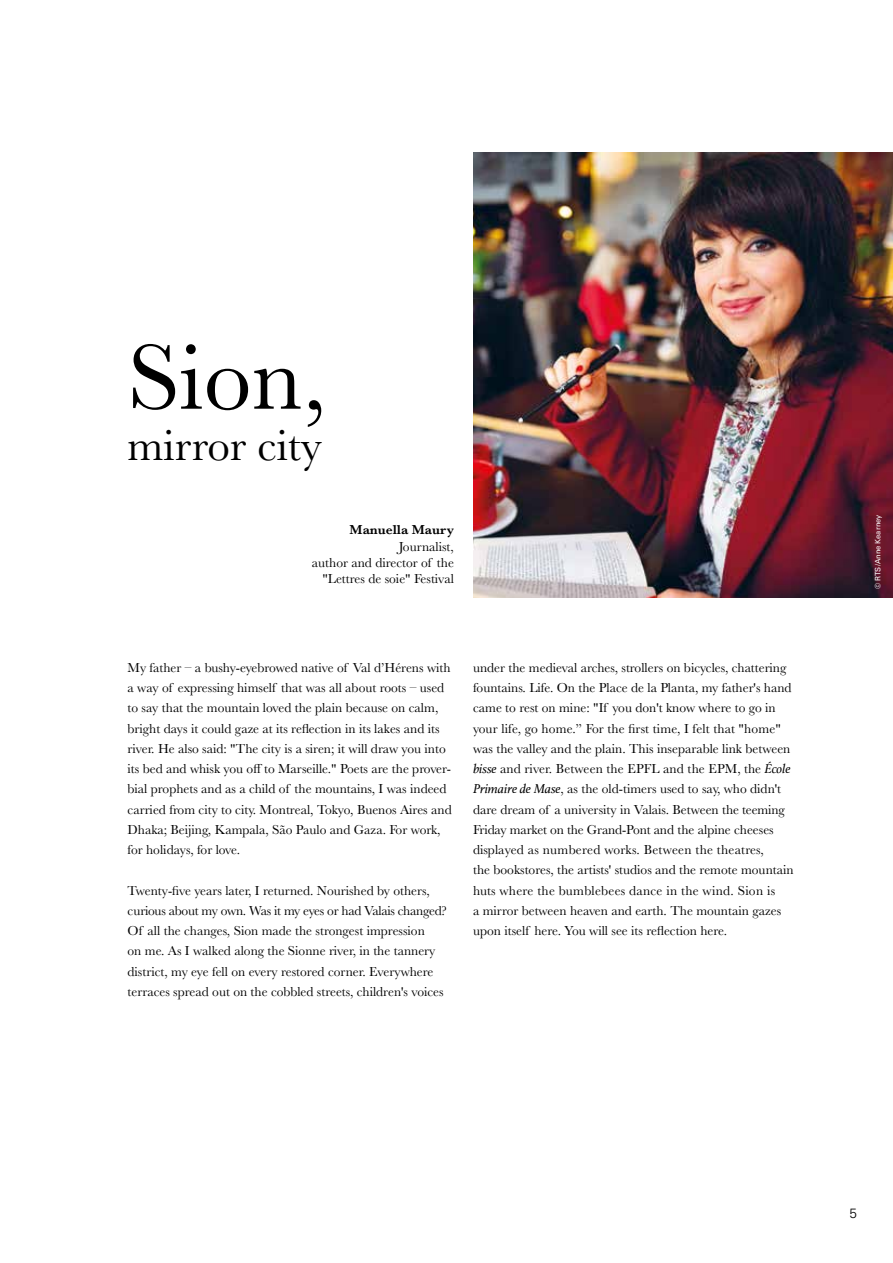
<style>
.page{position:relative;width:893px;height:1263px;background:#fff}
.page>*{position:absolute;margin:0;border:0;box-sizing:border-box;transform-origin:0 0}
.t1{font:96px "Baskerville";color:#000}
.t2{font:45px "Baskerville";color:#000}
.t3{font:13.5px/20.2px "Baskerville";color:#000}
.t4{font:600 13.5px "Baskerville";color:#000}
.t5{font:300 13.5px "Univers LT Std";color:#000}
.t6{font:7.5px "Univers LT Std";color:#fff}
.s1{font-family:"Athelas";font-style:italic}
</style>
<div class="page">
<img style="left:473px;top:152px;width:420px;height:445px">
<h1 class="t1" style="left:128px;top:316px;width:201px">Sion,</h1>
<h2 class="t2" style="left:128px;top:416px;width:196px">mirror city</h2>
<p class="t4" style="left:350px;top:520px;width:106px">Manuella Maury</p>
<p class="t3" style="left:312px;top:538px;width:144px;line-height:16.2px;text-align:right">Journalist,<br>author and director of the "Lettres de soie" Festival</p>
<p class="t3" style="left:128px;top:658px;width:326px">My father – a bushy-eyebrowed native of Val d’Hérens with a way of expressing himself that was all about roots – used to say that the mountain loved the plain because on calm, bright days it could gaze at its reflection in its lakes and its river. He also said: "The city is a siren; it will draw you into its bed and whisk you off to Marseille." Poets are the prover&shy;bial prophets and as a child of the mountains, I was indeed carried from city to city. Montreal, Tokyo, Buenos Aires and Dhaka; Beijing, Kampala, São Paulo and Gaza. For work, for holidays, for love.</p>
<p class="t3" style="left:128px;top:880px;width:321px">Twenty-five years later, I returned. Nourished by others, curious about my own. Was it my eyes or had Valais changed?<br>Of all the changes, Sion made the strongest impression<br>on me. As I walked along the Sionne river, in the tannery district, my eye fell on every restored corner. Everywhere terraces spread out on the cobbled streets, children's voices</p>
<p class="t3" style="left:473px;top:658px;width:322px">under the medieval arches, strollers on bicycles, chattering fountains. Life. On the Place de la Planta, my father's hand came to rest on mine: "If you don't know where to go in your life, go home.” For the first time, I felt that "home" was the valley and the plain. This inseparable link between <span class="s1">bisse</span> and river. Between the EPFL and the EPM, the <span class="s1">École Primaire de Mase</span>, as the old-timers used to say, who didn't dare dream of a university in Valais. Between the teeming Friday market on the Grand-Pont and the alpine cheeses displayed as numbered works. Between the theatres,<br>the bookstores, the artists' studios and the remote mountain huts where the bumblebees dance in the wind. Sion is<br>a mirror between heaven and earth. The mountain gazes upon itself here. You will see its reflection here.</p>
<p class="t6" style="left:873px;top:589px;width:76px;rotate:-90deg">© RTS/Anne Kearney</p>
<p class="t5" style="left:850px;top:1205px;width:9px">5</p>
</div>
